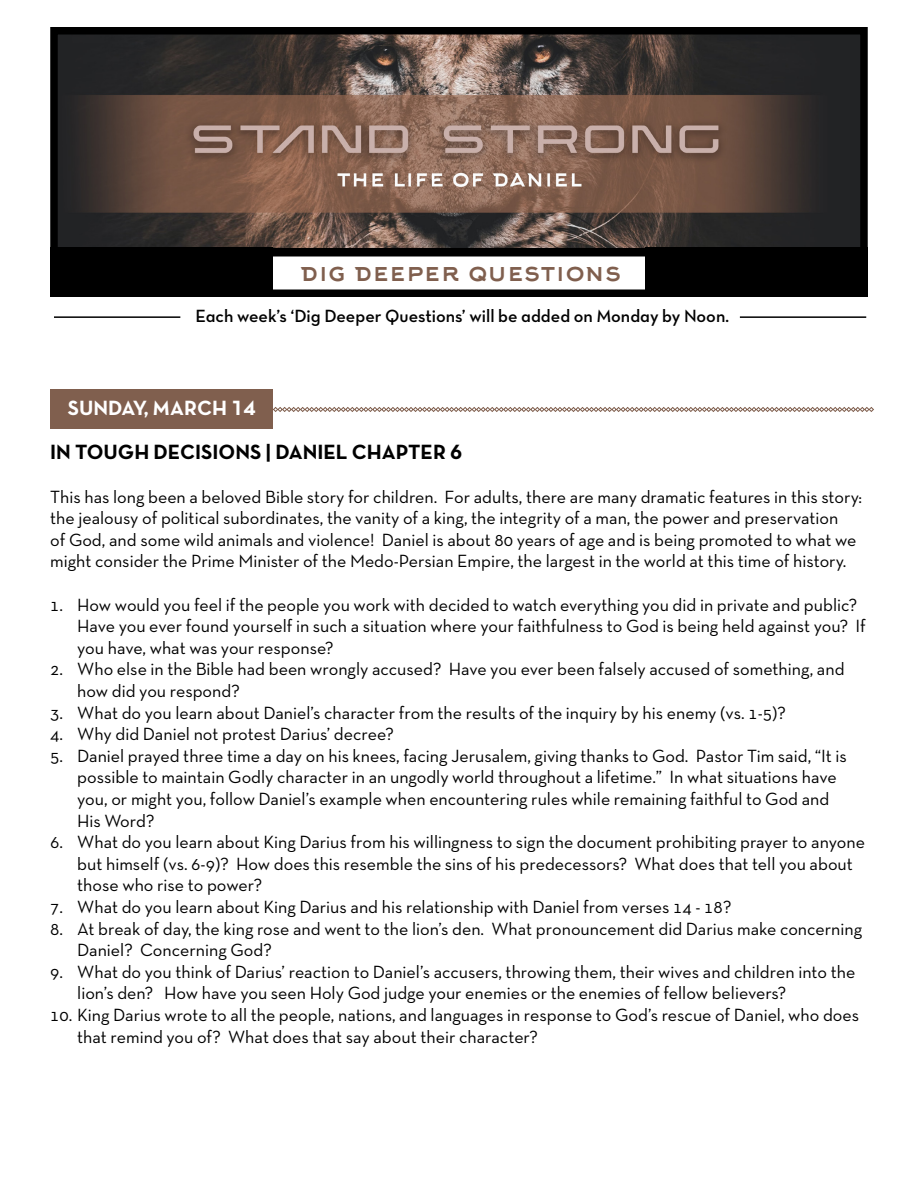
<style>
.page{position:relative;width:918px;height:1188px;background:#fff}
.page>*{position:absolute;margin:0;border:0;box-sizing:border-box;transform-origin:0 0}
.t1{font:27px "Arkhip";color:#805f4e}
.t2{font:21px "Neutra Text TF Bold Alt";color:#000}
.t3{font:21px "Neutra Text TF Bold Alt";color:#fff}
.t4{font:18px/21.6px "Neutra Text TF";color:#000}
.t5{font:18px "Neutra Text TF Demi Alt";color:#000}
</style>
<div class="page">
<img style="left:59px;top:36px;width:800px;height:211px">
<div style="left:50px;top:27px;width:818px;height:229px;border:8px solid #000"></div>
<div style="left:50px;top:248px;width:223px;height:49px;background:#000"></div>
<div style="left:645px;top:248px;width:223px;height:49px;background:#000"></div>
<div style="left:50px;top:248px;width:818px;height:49px;border:8px solid #000"></div>
<div style="left:50px;top:390px;width:223px;height:39px;background:#805f4e"></div>
<svg style="left:273px;top:407px;width:601px;height:5px"></svg>
<hr style="left:54px;top:316px;width:126px;height:2px;background:#000">
<hr style="left:740px;top:316px;width:126px;height:2px;background:#000">
<h1 class="t1" style="left:300px;top:256px;width:323px">dig deeper questions</h1>
<p class="t5" style="left:196px;top:304px;width:535px">Each week’s ‘Dig Deeper Questions’ will be added on Monday by Noon.</p>
<p class="t3" style="left:68px;top:395px;width:189px">SUNDAY, MARCH 14</p>
<p class="t2" style="left:50px;top:439px;width:414px">IN TOUGH DECISIONS | DANIEL CHAPTER 6</p>
<p class="t4" style="left:50px;top:485px;width:813px">This has long been a beloved Bible story for children. For adults, there are many dramatic features in this story: the jealousy of political subordinates, the vanity of a king, the integrity of a man, the power and preservation<br>of God, and some wild animals and violence! Daniel is about 80 years of age and is being promoted to what we might consider the Prime Minister of the Medo-Persian Empire, the largest in the world at this time of history.</p>
<p class="t4" style="left:77px;top:593px;width:790px;text-indent:-27px">1. How would you feel if the people you work with decided to watch everything you did in private and public?<br>Have you ever found yourself in such a situation where your faithfulness to God is being held against you? If you have, what was your response?</p>
<p class="t4" style="left:77px;top:658px;width:769px;text-indent:-27px">2. Who else in the Bible had been wrongly accused? Have you ever been falsely accused of something, and how did you respond?</p>
<p class="t4" style="left:50px;top:701px;width:737px">3. What do you learn about Daniel’s character from the results of the inquiry by his enemy (vs. 1-5)?</p>
<p class="t4" style="left:50px;top:723px;width:345px">4. Why did Daniel not protest Darius’ decree?</p>
<p class="t4" style="left:77px;top:745px;width:771px;text-indent:-27px">5. Daniel prayed three time a day on his knees, facing Jerusalem, giving thanks to God. Pastor Tim said, “It is possible to maintain Godly character in an ungodly world throughout a lifetime.” In what situations have you, or might you, follow Daniel’s example when encountering rules while remaining faithful to God and His Word?</p>
<p class="t4" style="left:77px;top:831px;width:789px;text-indent:-27px">6. What do you learn about King Darius from his willingness to sign the document prohibiting prayer to anyone but himself (vs. 6-9)? How does this resemble the sins of his predecessors? What does that tell you about those who rise to power?</p>
<p class="t4" style="left:50px;top:896px;width:683px">7. What do you learn about King Darius and his relationship with Daniel from verses 14 - 18?</p>
<p class="t4" style="left:77px;top:917px;width:787px;text-indent:-27px">8. At break of day, the king rose and went to the lion’s den. What pronouncement did Darius make concerning<br>Daniel? Concerning God?</p>
<p class="t4" style="left:77px;top:961px;width:780px;text-indent:-27px">9. What do you think of Darius’ reaction to Daniel’s accusers, throwing them, their wives and children into the lion’s den? How have you seen Holy God judge your enemies or the enemies of fellow believers?</p>
<p class="t4" style="left:77px;top:1004px;width:784px;text-indent:-27px">10. King Darius wrote to all the people, nations, and languages in response to God’s rescue of Daniel, who does that remind you of? What does that say about their character?</p>
</div>
